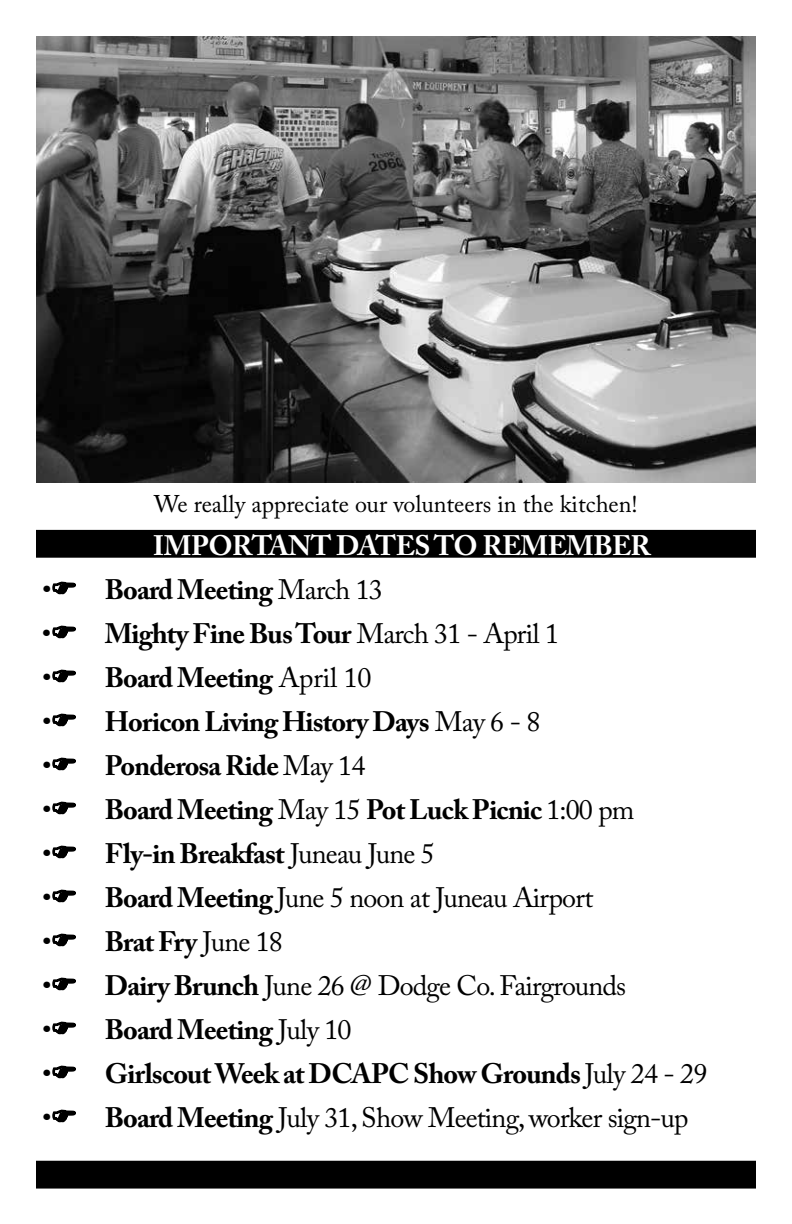
<style>
.page{position:relative;width:792px;height:1224px;background:#fff}
.page>*{position:absolute;margin:0;border:0;box-sizing:border-box;transform-origin:0 0}
.t1{font:700 28px "Adobe Caslon Pro";letter-spacing:-.03em;color:#000}
.t2{font:28px "Adobe Caslon Pro";letter-spacing:-.03em;color:#000}
.t3{font:700 28px "Adobe Caslon Pro";letter-spacing:-.025em;color:#fff}
.t4{font:24px "Adobe Caslon Pro";color:#000}
.s1{font-weight:400}
.s2{font-weight:700}
</style>
<div class="page">
<div style="left:37px;top:531px;width:718px;height:26px;background:#000"></div>
<div style="left:36px;top:530px;width:720px;height:28px;border:2px solid #000"></div>
<img style="left:36px;top:36px;width:720px;height:447px">
<div style="left:37px;top:1162px;width:718px;height:26px;background:#000"></div>
<div style="left:36px;top:1161px;width:720px;height:28px;border:2px solid #000"></div>
<svg style="left:52px;top:581px;width:24px;height:14px"></svg>
<svg style="left:52px;top:625px;width:24px;height:14px"></svg>
<svg style="left:52px;top:669px;width:24px;height:14px"></svg>
<svg style="left:52px;top:713px;width:24px;height:14px"></svg>
<svg style="left:52px;top:757px;width:24px;height:14px"></svg>
<svg style="left:52px;top:801px;width:24px;height:14px"></svg>
<svg style="left:52px;top:845px;width:24px;height:14px"></svg>
<svg style="left:52px;top:889px;width:24px;height:14px"></svg>
<svg style="left:52px;top:933px;width:24px;height:14px"></svg>
<svg style="left:52px;top:977px;width:24px;height:14px"></svg>
<svg style="left:52px;top:1021px;width:24px;height:14px"></svg>
<svg style="left:52px;top:1065px;width:24px;height:14px"></svg>
<svg style="left:52px;top:1109px;width:24px;height:14px"></svg>
<p class="t4" style="left:154px;top:489px;width:485px">We really appreciate our volunteers in the kitchen!</p>
<p class="t3" style="left:153px;top:529px;width:500px">IMPORTANT DATES TO REMEMBER</p>
<p class="t1" style="left:42px;top:573px;width:342px"><span class="s1">•</span> Board Meeting <span class="s1">March 13</span></p>
<p class="t1" style="left:42px;top:617px;width:519px"><span class="s1">•</span> Mighty Fine Bus Tour <span class="s1">March 31 - April 1</span></p>
<p class="t1" style="left:42px;top:661px;width:331px"><span class="s1">•</span> Board Meeting <span class="s1">April 10</span></p>
<p class="t1" style="left:42px;top:705px;width:500px"><span class="s1">•</span> Horicon Living History Days <span class="s1">May 6 - 8</span></p>
<p class="t1" style="left:42px;top:749px;width:325px"><span class="s1">•</span> Ponderosa Ride <span class="s1">May 14</span></p>
<p class="t1" style="left:42px;top:793px;width:594px"><span class="s1">•</span> Board Meeting <span class="s1">May 15</span> Pot Luck Picnic <span class="s1">1:00 pm</span></p>
<p class="t1" style="left:42px;top:837px;width:394px"><span class="s1">•</span> Fly-in Breakfast <span class="s1">Juneau June 5</span></p>
<p class="t2" style="left:42px;top:881px;width:553px">• <span class="s2">Board Meeting</span> June 5 noon at Juneau Airport</p>
<p class="t2" style="left:42px;top:925px;width:242px">• <span class="s2">Brat Fry</span> June 18</p>
<p class="t2" style="left:42px;top:969px;width:586px">• <span class="s2">Dairy Brunch</span> June 26 @ Dodge Co. Fairgrounds</p>
<p class="t1" style="left:42px;top:1013px;width:311px"><span class="s1">•</span> Board Meeting <span class="s1">July 10</span></p>
<p class="t1" style="left:42px;top:1057px;width:667px"><span class="s1">•</span> Girlscout Week at DCAPC Show Grounds <span class="s1">July 24 - 29</span></p>
<p class="t2" style="left:42px;top:1101px;width:648px">• <span class="s2">Board Meeting</span> July 31, Show Meeting, worker sign-up</p>
</div>
